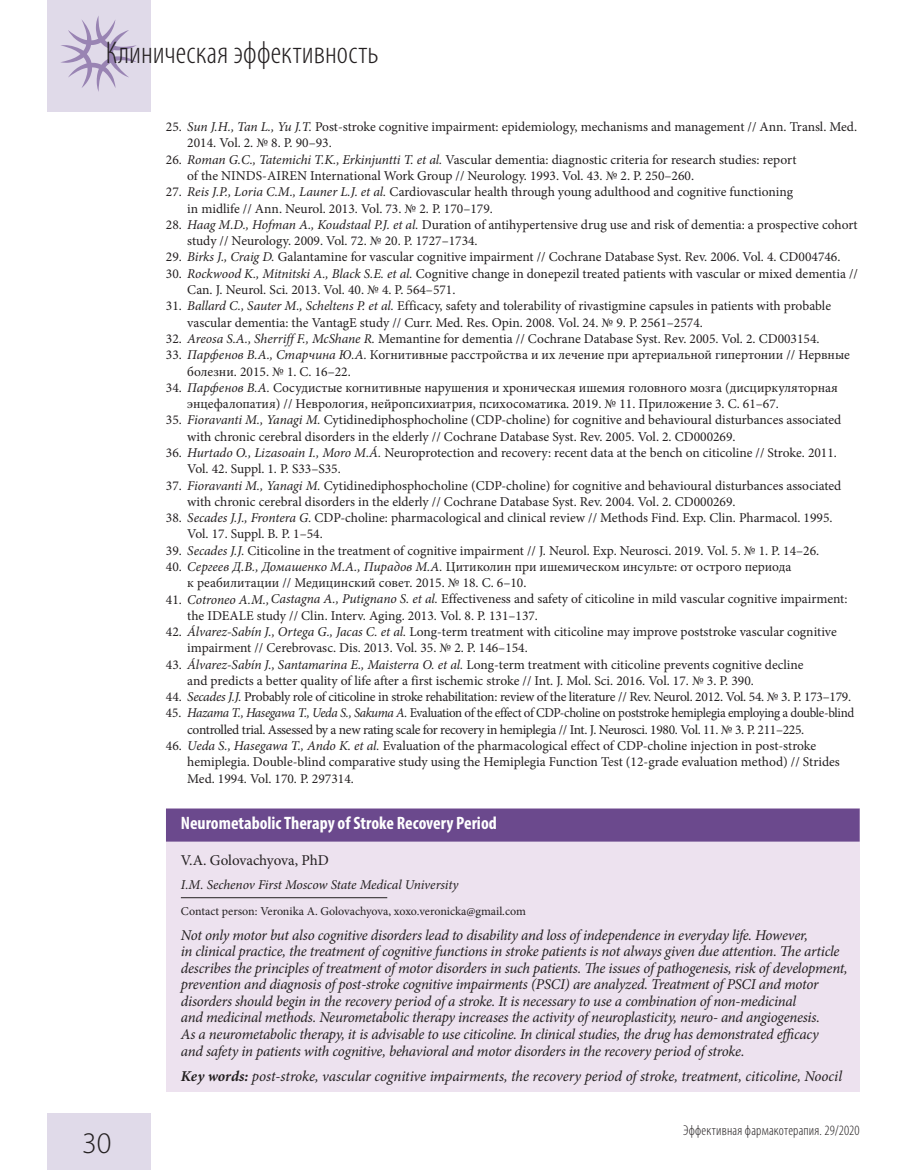
<style>
.page{position:relative;width:915px;height:1170px;background:#fff}
.page>*{position:absolute;margin:0;border:0;box-sizing:border-box;transform-origin:0 0}
.t1{font:300 condensed 31.5px "Myriad Pro";letter-spacing:.01em;color:#231f20}
.t2{font:300 30px "Myriad Pro";color:#231f20}
.t3{font:700 condensed 18px "Myriad Pro";color:#fff}
.t4{font:italic 15px/16.5px "Minion Pro";letter-spacing:-.015em;color:#231f20}
.t5{font:15px "Minion Pro";letter-spacing:-.005em;color:#231f20}
.t6{font:300 condensed 14.25px "Myriad Pro";letter-spacing:.015em;color:#231f20}
.t7{font:13.5px/16.4px "Minion Pro";color:#231f20}
.t8{font:13.5px/16.4px "Minion Pro";letter-spacing:-.025em;color:#231f20;scale:.96 1}
.t9{font:13.5px "Minion Pro";letter-spacing:-.02em;color:#231f20}
.t10{font:italic 13.5px "Minion Pro";letter-spacing:-.01em;color:#231f20}
.t11{font:12px "Minion Pro";color:#231f20}
.s1{font-style:italic}
.s2{font-weight:700}
</style>
<div class="page">
<div style="left:47px;top:1113px;width:103px;height:56px;background:#e0dae9"></div>
<div style="left:47px;top:0;width:103px;height:111px;background:#e0dae9"></div>
<svg style="left:61px;top:16px;width:76px;height:76px"></svg>
<div style="left:166px;top:808px;width:693px;height:283px;background:#ede2ef"></div>
<div style="left:166px;top:808px;width:693px;height:33px;background:#6b498d"></div>
<hr style="left:181px;top:897px;width:206px;height:1px;background:#231f20">
<h1 class="t1" style="left:106px;top:34px;width:274px">Клиническая эффективность</h1>
<h2 class="t2" style="left:82px;top:1125px;width:31px">30</h2>
<p class="t7" style="left:187px;top:119px;width:671px;text-indent:-21px">25. <span class="s1">Sun J.H., Tan L., Yu J.T.</span> Post-stroke cognitive impairment: epidemiology, mechanisms and management // Ann. Transl. Med.<br>2014. Vol. 2. № 8. P. 90–93.</p>
<p class="t7" style="left:187px;top:151px;width:610px;text-indent:-21px">26. <span class="s1">Roman G.C., Tatemichi T.K., Erkinjuntti T. et al.</span> Vascular dementia: diagnostic criteria for research studies: report of the NINDS-AIREN International Work Group // Neurology. 1993. Vol. 43. № 2. P. 250–260.</p>
<p class="t7" style="left:187px;top:184px;width:607px;text-indent:-21px">27. <span class="s1">Reis J.P., Loria C.M., Launer L.J. et al.</span> Cardiovascular health through young adulthood and cognitive functioning in midlife // Ann. Neurol. 2013. Vol. 73. № 2. P. 170–179.</p>
<p class="t7" style="left:187px;top:216px;width:671px;text-indent:-21px">28. <span class="s1">Haag M.D., Hofman A., Koudstaal P.J. et al.</span> Duration of antihypertensive drug use and risk of dementia: a prospective cohort study // Neurology. 2009. Vol. 72. № 20. P. 1727–1734.</p>
<p class="t7" style="left:166px;top:249px;width:675px">29. <span class="s1">Birks J., Craig D.</span> Galantamine for vascular cognitive impairment // Cochrane Database Syst. Rev. 2006. Vol. 4. CD004746.</p>
<p class="t7" style="left:187px;top:265px;width:672px;text-indent:-21px">30. <span class="s1">Rockwood K., Mitnitski A., Black S.E. et al.</span> Cognitive change in donepezil treated patients with vascular or mixed dementia //<br>Can. J. Neurol. Sci. 2013. Vol. 40. № 4. P. 564–571.</p>
<p class="t7" style="left:187px;top:298px;width:645px;text-indent:-21px">31. <span class="s1">Ballard C., Sauter M., Scheltens P. et al.</span> Efficacy, safety and tolerability of rivastigmine capsules in patients with probable vascular dementia: the VantagE study // Curr. Med. Res. Opin. 2008. Vol. 24. № 9. P. 2561–2574.</p>
<p class="t7" style="left:166px;top:330px;width:655px">32. <span class="s1">Areosa S.A., Sherriff F., McShane R.</span> Memantine for dementia // Cochrane Database Syst. Rev. 2005. Vol. 2. CD003154.</p>
<p class="t7" style="left:187px;top:347px;width:664px;text-indent:-21px">33. <span class="s1">Парфенов В.А., Старчина Ю.А.</span> Когнитивные расстройства и их лечение при артериальной гипертонии // Нервные болезни. 2015. № 1. С. 16–22.</p>
<p class="t7" style="left:187px;top:379px;width:651px;text-indent:-21px">34. <span class="s1">Парфенов В.А.</span> Сосудистые когнитивные нарушения и хроническая ишемия головного мозга (дисциркуляторная энцефалопатия) // Неврология, нейропсихиатрия, психосоматика. 2019. № 11. Приложение 3. С. 61–67.</p>
<p class="t7" style="left:187px;top:412px;width:655px;text-indent:-21px">35. <span class="s1">Fioravanti M., Yanagi M.</span> Cytidinediphosphocholine (CDP-choline) for cognitive and behavioural disturbances associated with chronic cerebral disorders in the elderly // Cochrane Database Syst. Rev. 2005. Vol. 2. CD000269.</p>
<p class="t7" style="left:187px;top:444px;width:651px;text-indent:-21px">36. <span class="s1">Hurtado O., Lizasoain I., Moro M.Á.</span> Neuroprotection and recovery: recent data at the bench on citicoline // Stroke. 2011.<br>Vol. 42. Suppl. 1. P. S33–S35.</p>
<p class="t7" style="left:187px;top:477px;width:655px;text-indent:-21px">37. <span class="s1">Fioravanti M., Yanagi M.</span> Cytidinediphosphocholine (CDP-choline) for cognitive and behavioural disturbances associated with chronic cerebral disorders in the elderly // Cochrane Database Syst. Rev. 2004. Vol. 2. CD000269.</p>
<p class="t7" style="left:187px;top:509px;width:646px;text-indent:-21px">38. <span class="s1">Secades J.J., Frontera G.</span> CDP-choline: pharmacological and clinical review // Methods Find. Exp. Clin. Pharmacol. 1995.<br>Vol. 17. Suppl. B. P. 1–54.</p>
<p class="t7" style="left:166px;top:542px;width:654px">39. <span class="s1">Secades J.J.</span> Citicoline in the treatment of cognitive impairment // J. Neurol. Exp. Neurosci. 2019. Vol. 5. № 1. P. 14–26.</p>
<p class="t7" style="left:187px;top:558px;width:605px;text-indent:-21px">40. <span class="s1">Сергеев Д.В., Домашенко М.А., Пирадов М.А.</span> Цитиколин при ишемическом инсульте: от острого периода к реабилитации // Медицинский совет. 2015. № 18. С. 6–10.</p>
<p class="t7" style="left:187px;top:591px;width:661px;text-indent:-21px">41. <span class="s1">Cotroneo A.M.,Castagna A., Putignano S. et al.</span> Effectiveness and safety of citicoline in mild vascular cognitive impairment: the IDEALE study // Clin. Interv. Aging. 2013. Vol. 8. P. 131–137.</p>
<p class="t7" style="left:187px;top:623px;width:650px;text-indent:-21px">42. <span class="s1">Álvarez-Sabín J., Ortega G., Jacas C. et al.</span> Long-term treatment with citicoline may improve poststroke vascular cognitive impairment // Cerebrovasc. Dis. 2013. Vol. 35. № 2. P. 146–154.</p>
<p class="t7" style="left:187px;top:656px;width:617px;text-indent:-21px">43. <span class="s1">Álvarez-Sabín J., Santamarina E., Maisterra O. et al.</span> Long-term treatment with citicoline prevents cognitive decline and predicts a better quality of life after a first ischemic stroke // Int. J. Mol. Sci. 2016. Vol. 17. № 3. P. 390.</p>
<p class="t9" style="left:166px;top:687px;width:686px">44. <span class="s1">Secades J.J.</span> Probably role of citicoline in stroke rehabilitation: review of the literature // Rev. Neurol. 2012. Vol. 54. № 3. P. 173–179.</p>
<p class="t8" style="left:187px;top:705px;width:696px;text-indent:-21px">45. <span class="s1">Hazama T., Hasegawa T., Ueda S., Sakuma A.</span> Evaluation of the effect of CDP-choline on poststroke hemiplegia employing a double-blind controlled trial. Assessed by a new rating scale for recovery in hemiplegia // Int. J. Neurosci. 1980. Vol. 11. № 3. P. 211–225.</p>
<p class="t7" style="left:187px;top:737px;width:654px;text-indent:-21px">46. <span class="s1">Ueda S., Hasegawa T., Ando K. et al.</span> Evaluation of the pharmacological effect of CDP-choline injection in post-stroke hemiplegia. Double-blind comparative study using the Hemiplegia Function Test (12-grade evaluation method) // Strides<br>Med. 1994. Vol. 170. P. 297314.</p>
<h3 class="t3" style="left:181px;top:811px;width:317px">Neurometabolic Therapy of Stroke Recovery Period</h3>
<p class="t5" style="left:181px;top:850px;width:149px">V.A. Golovachyova, PhD</p>
<p class="t10" style="left:181px;top:875px;width:279px">I.M. Sechenov First Moscow State Medical University</p>
<p class="t11" style="left:181px;top:903px;width:346px">Contact person: Veronika A. Golovachyova, xoxo.veronicka@gmail.com</p>
<p class="t4" style="left:181px;top:926px;width:668px">Not only motor but also cognitive disorders lead to disability and loss of independence in everyday life. However,<br>in clinical practice, the treatment of cognitive functions in stroke patients is not always given due attention. The article describes the principles of treatment of motor disorders in such patients. The issues of pathogenesis, risk of development, prevention and diagnosis of post-stroke cognitive impairments (PSCI) are analyzed. Treatment of PSCI and motor disorders should begin in the recovery period of a stroke. It is necessary to use a combination of non-medicinal<br>and medicinal methods. Neurometabolic therapy increases the activity of neuroplasticity, neuro- and angiogenesis.<br>As a neurometabolic therapy, it is advisable to use citicoline. In clinical studies, the drug has demonstrated efficacy<br>and safety in patients with cognitive, behavioral and motor disorders in the recovery period of stroke.</p>
<p class="t4" style="left:181px;top:1067px;width:662px"><span class="s2">Key words:</span> post-stroke, vascular cognitive impairments, the recovery period of stroke, treatment, citicoline, Noocil</p>
<p class="t6" style="left:683px;top:1121px;width:178px">Эффективная фармакотерапия. 29/2020</p>
</div>
